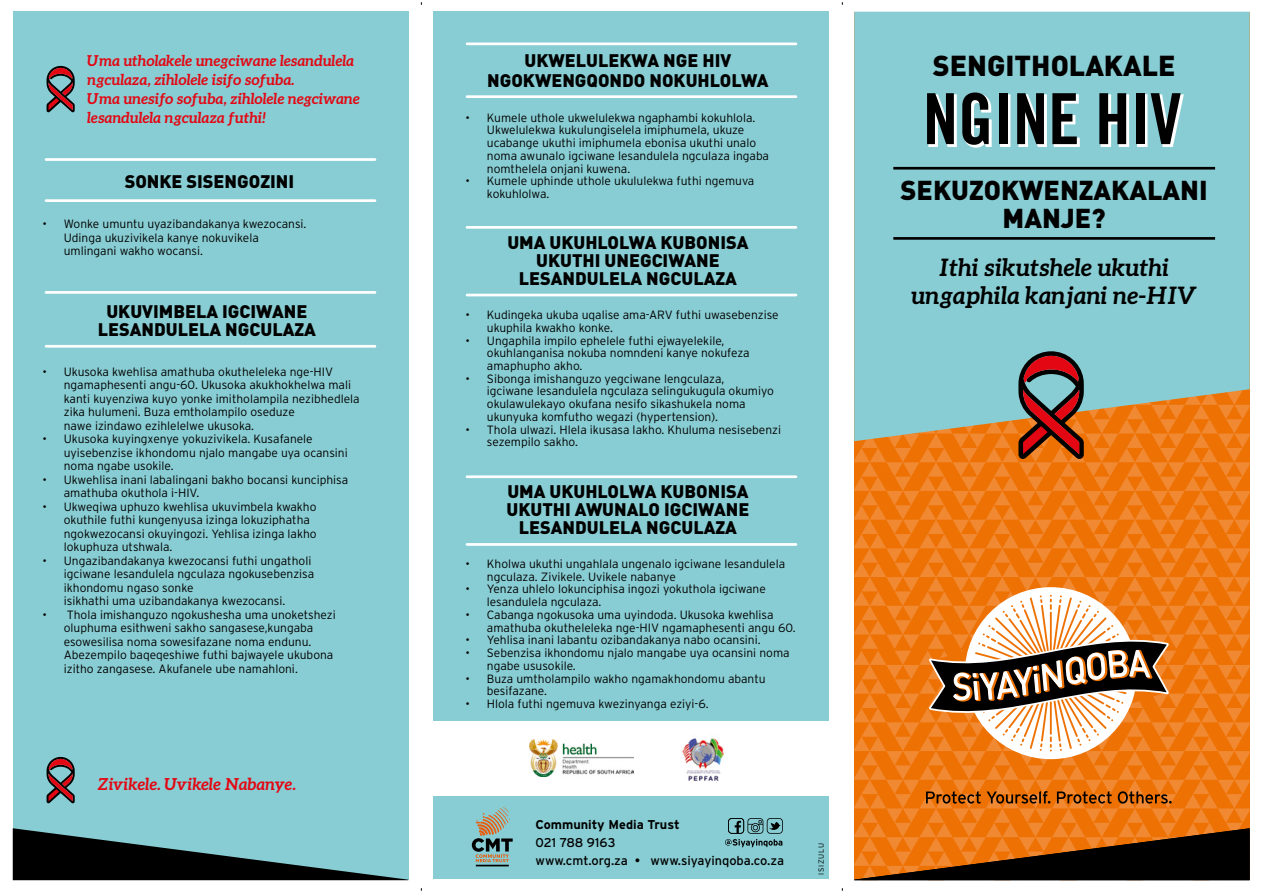
<style>
.page{position:relative;width:1263px;height:893px;background:#fff}
.page>*{position:absolute;margin:0;border:0;box-sizing:border-box;transform-origin:0 0}
.t1{font:70.5px "Trade Gothic LT Std Bd Cn 20";color:#000}
.t2{font:900 28.5px "DIN";color:#000}
.t3{font:900 27px "DIN";color:#000}
.t4{font:italic 700 24px/28.5px "Aleo";color:#000;text-align:center}
.t5{font:900 18px/18px "DIN";color:#000;text-align:center}
.t6{font:italic 700 16.5px "Aleo";color:#e30613}
.t7{font:italic 700 15px/18.8px "Aleo";color:#e30613}
.t8{font:12.75px/18px "Interstate";color:#000}
.t9{font:700 12.75px "Interstate";color:#000}
.t10{font:300 12px/13.5px "Interstate";color:#000}
.t11{font:300 7.5px "Interstate";letter-spacing:.1em;color:#000}
</style>
<div class="page">
<div style="left:13px;top:12px;width:395px;height:867px;background:#88cdd3"></div>
<div style="left:434px;top:12px;width:395px;height:867px;background:#88cdd3"></div>
<div style="left:854px;top:12px;width:396px;height:339px;background:#88cdd3"></div>
<hr style="left:893px;top:237px;width:322px;height:3px;background:#000">
<hr style="left:893px;top:167px;width:322px;height:3px;background:#000">
<svg style="left:927px;top:93px;width:65px;height:55px;background:#a3d8dd"></svg>
<div style="left:1000px;top:94px;width:10px;height:53px;border:2px solid #fff"></div>
<svg style="left:1017px;top:94px;width:64px;height:54px;background:#a2d8dc"></svg>
<svg style="left:1100px;top:94px;width:30px;height:54px"></svg>
<div style="left:1137px;top:94px;width:10px;height:53px;border:2px solid #fff"></div>
<svg style="left:1151px;top:94px;width:34px;height:54px;background:#9dd6db"></svg>
<div style="left:426px;top:721px;width:408px;height:75px;background:#fff"></div>
<svg style="left:47px;top:66px;width:28px;height:46px"></svg>
<svg style="left:47px;top:757px;width:28px;height:46px"></svg>
<svg style="left:13px;top:828px;width:395px;height:52px"></svg>
<svg style="left:725px;top:818px;width:58px;height:29px"></svg>
<hr style="left:46px;top:199px;width:329px;height:3px;background:#fff">
<hr style="left:46px;top:158px;width:329px;height:3px;background:#fff">
<hr style="left:46px;top:345px;width:329px;height:3px;background:#fff">
<hr style="left:46px;top:291px;width:329px;height:3px;background:#fff">
<hr style="left:467px;top:95px;width:329px;height:3px;background:#fff">
<hr style="left:467px;top:294px;width:329px;height:2px;background:#fff">
<hr style="left:467px;top:543px;width:329px;height:3px;background:#fff">
<hr style="left:467px;top:43px;width:329px;height:2px;background:#fff">
<hr style="left:467px;top:226px;width:329px;height:3px;background:#fff">
<hr style="left:467px;top:475px;width:329px;height:3px;background:#fff">
<svg style="left:854px;top:351px;width:396px;height:529px;background:#cd7f37"></svg>
<svg style="left:472px;top:807px;width:41px;height:59px"></svg>
<img style="left:529px;top:739px;width:104px;height:37px">
<img style="left:682px;top:738px;width:42px;height:43px">
<p class="t7" style="left:87px;top:51px;width:274px">Uma utholakele unegciwane lesandulela ngculaza, zihlolele isifo sofuba.<br>Uma unesifo sofuba, zihlolele negciwane lesandulela ngculaza futhi!</p>
<h3 class="t5" style="left:125px;top:172px;width:171px">SONKE SISENGOZINI</h3>
<p class="t10" style="left:64px;top:217px;width:244px;text-indent:-21px">• Wonke umuntu uyazibandakanya kwezocansi.<br>Udinga ukuzivikela kanye nokuvikela umlingani wakho wocansi.</p>
<h3 class="t5" style="left:98px;top:301px;width:220px">UKUVIMBELA IGCIWANE<br>LESANDULELA NGCULAZA</h3>
<p class="t10" style="left:64px;top:365px;width:297px;text-indent:-21px">• Ukusoka kwehlisa amathuba okutheleleka nge-HIV ngamaphesenti angu-60. Ukusoka akukhokhelwa mali kanti kuyenziwa kuyo yonke imitholampila nezibhedlela zika hulumeni. Buza emtholampilo oseduze<br>nawe izindawo ezihlelelwe ukusoka.</p>
<p class="t10" style="left:64px;top:432px;width:285px;text-indent:-21px">• Ukusoka kuyingxenye yokuzivikela. Kusafanele uyisebenzise ikhondomu njalo mangabe uya ocansini noma ngabe usokile.</p>
<p class="t10" style="left:64px;top:473px;width:286px;text-indent:-21px">• Ukwehlisa inani labalingani bakho bocansi kunciphisa amathuba okuthola i-HIV.</p>
<p class="t10" style="left:64px;top:500px;width:254px;text-indent:-21px">• Ukweqiwa uphuzo kwehlisa ukuvimbela kwakho okuthile futhi kungenyusa izinga lokuziphatha ngokwezocansi okuyingozi. Yehlisa izinga lakho lokuphuza utshwala.</p>
<p class="t10" style="left:64px;top:554px;width:252px;text-indent:-21px">• Ungazibandakanya kwezocansi futhi ungatholi igciwane lesandulela ngculaza ngokusebenzisa ikhondomu ngaso sonke<br>isikhathi uma uzibandakanya kwezocansi.</p>
<p class="t10" style="left:64px;top:608px;width:273px;text-indent:-21px">• Thola imishanguzo ngokushesha uma unoketshezi oluphuma esithweni sakho sangasese,kungaba esowesilisa noma sowesifazane noma endunu.<br>Abezempilo baqeqeshiwe futhi bajwayele ukubona izitho zangasese. Akufanele ube namahloni.</p>
<h3 class="t6" style="left:97px;top:774px;width:200px">Zivikele. Uvikele Nabanye.</h3>
<h3 class="t5" style="left:487px;top:50px;width:283px;line-height:19.5px">UKWELULEKWA NGE HIV<br>NGOKWENGQONDO NOKUHLOLWA</h3>
<p class="t10" style="left:487px;top:111px;width:284px;line-height:12.8px;text-indent:-21px">• Kumele uthole ukwelulekwa ngaphambi kokuhlola.<br>Ukwelulekwa kukulungiselela imiphumela, ukuze ucabange ukuthi imiphumela ebonisa ukuthi unalo noma awunalo igciwane lesandulela ngculaza ingaba nomthelela onjani kuwena.</p>
<p class="t10" style="left:487px;top:175px;width:269px;line-height:12.8px;text-indent:-21px">• Kumele uphinde uthole ukululekwa futhi ngemuva kokuhlolwa.</p>
<h3 class="t5" style="left:507px;top:233px;width:243px">UMA UKUHLOLWA KUBONISA<br>UKUTHI UNEGCIWANE<br>LESANDULELA NGCULAZA</h3>
<p class="t10" style="left:487px;top:308px;width:293px;line-height:12.8px;text-indent:-21px">• Kudingeka ukuba uqalise ama-ARV futhi uwasebenzise ukuphila kwakho konke.</p>
<p class="t10" style="left:487px;top:334px;width:264px;line-height:12.8px;text-indent:-21px">• Ungaphila impilo ephelele futhi ejwayelekile, okuhlanganisa nokuba nomndeni kanye nokufeza amaphupho akho.</p>
<p class="t10" style="left:487px;top:372px;width:289px;line-height:12.8px;text-indent:-21px">• Sibonga imishanguzo yegciwane lengculaza, igciwane lesandulela ngculaza selingukugula okumiyo okulawulekayo okufana nesifo sikashukela noma ukunyuka komfutho wegazi (hypertension).</p>
<p class="t10" style="left:487px;top:423px;width:296px;line-height:12.8px;text-indent:-21px">• Thola ulwazi. Hlela ikusasa lakho. Khuluma nesisebenzi sezempilo sakho.</p>
<h3 class="t5" style="left:506px;top:482px;width:244px">UMA UKUHLOLWA KUBONISA<br>UKUTHI AWUNALO IGCIWANE<br>LESANDULELA NGCULAZA</h3>
<p class="t10" style="left:487px;top:557px;width:300px;line-height:12.8px;text-indent:-21px">• Kholwa ukuthi ungahlala ungenalo igciwane lesandulela ngculaza. Zivikele. Uvikele nabanye</p>
<p class="t10" style="left:487px;top:583px;width:280px;line-height:12.8px;text-indent:-21px">• Yenza uhlelo lokunciphisa ingozi yokuthola igciwane lesandulela ngculaza.</p>
<p class="t10" style="left:487px;top:608px;width:310px;line-height:12.8px;text-indent:-21px">• Cabanga ngokusoka uma uyindoda. Ukusoka kwehlisa amathuba okutheleleka nge-HIV ngamaphesenti angu 60.</p>
<p class="t10" style="left:466px;top:633px;width:296px">• Yehlisa inani labantu ozibandakanya nabo ocansini.</p>
<p class="t10" style="left:487px;top:646px;width:304px;line-height:12.8px;text-indent:-21px">• Sebenzisa ikhondomu njalo mangabe uya ocansini noma ngabe ususokile.</p>
<p class="t10" style="left:487px;top:672px;width:280px;line-height:12.8px;text-indent:-21px">• Buza umtholampilo wakho ngamakhondomu abantu besifazane.</p>
<p class="t10" style="left:466px;top:697px;width:245px">• Hlola futhi ngemuva kwezinyanga eziyi-6.</p>
<p class="t9" style="left:536px;top:817px;width:146px">Community Media Trust</p>
<p class="t8" style="left:536px;top:833px;width:250px">021 788 9163<br>www.cmt.org.za • www.siyayinqoba.co.za</p>
<p class="t11" style="left:817px;top:875px;width:33px;rotate:-90deg">ISIZULU</p>
<h2 class="t2" style="left:933px;top:47px;width:244px">SENGITHOLAKALE</h2>
<h1 class="t1" style="left:923px;top:76px;width:260px">NGINE HIV</h1>
<h3 class="t3" style="left:901px;top:172px;width:309px">SEKUZOKWENZAKALANI</h3>
<h3 class="t3" style="left:1002px;top:200px;width:105px">MANJE?</h3>
<h3 class="t4" style="left:911px;top:252px;width:288px">Ithi sikutshele ukuthi ungaphila kanjani ne-HIV</h3>
</div>
